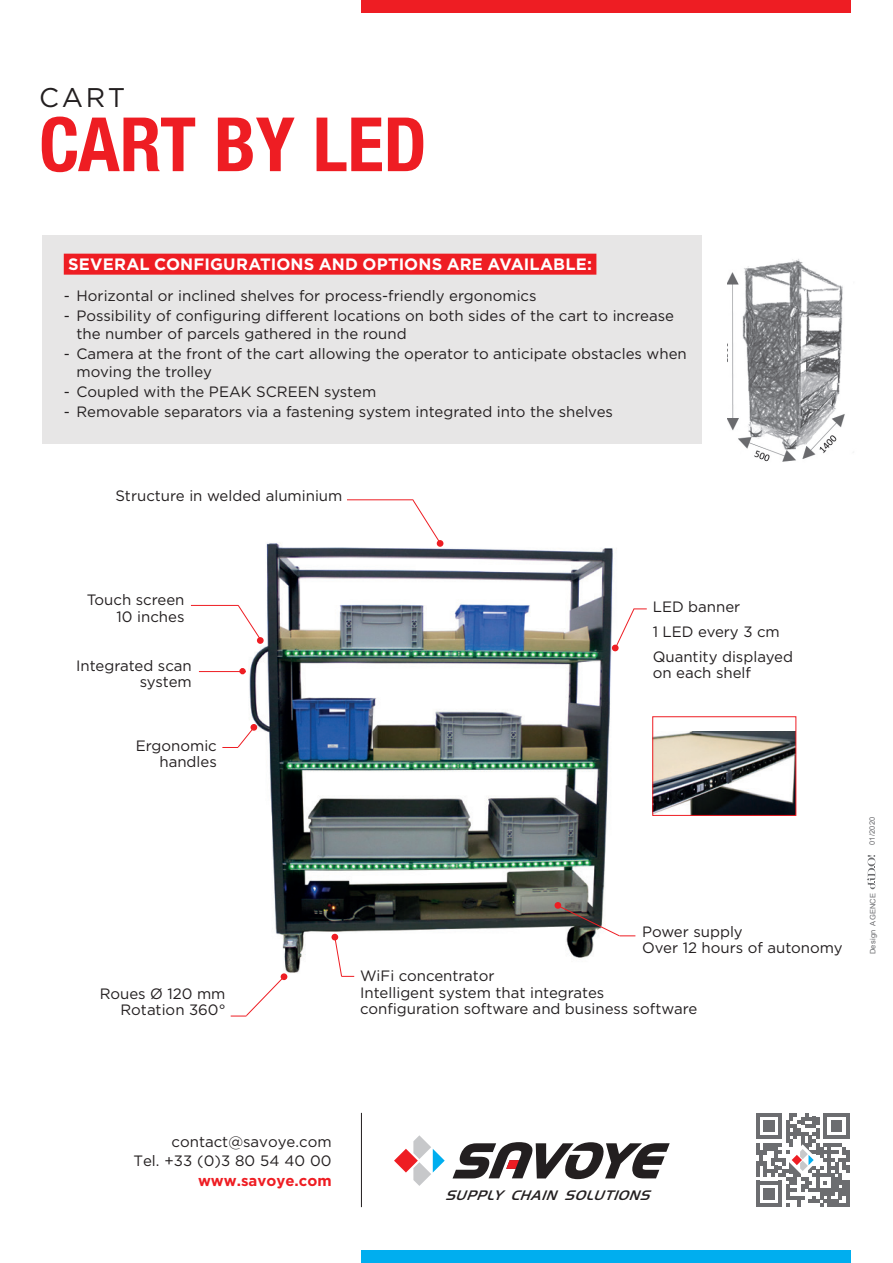
<style>
.page{position:relative;width:893px;height:1263px;background:#fff}
.page>*{position:absolute;margin:0;border:0;box-sizing:border-box;transform-origin:0 0}
.t1{font:700 condensed 75px "Helvetica Neue LT Std";color:#ee1d23}
.t2{font:27px "Gotham";color:#231f20}
.t3{font:700 16.5px "Gotham";letter-spacing:.01em;color:#fff}
.Normal_e{font:15px/16.5px "Gotham";color:#231f20}
.Normal_e-2{font:700 15px "Gotham";color:#ee1d23}
.t4{font:italic 500 14.4px "Handel Got D";color:#231f20}
.t5{font:7.5px "Arial";letter-spacing:.025em;color:#6c6d70}
</style>
<div class="page">
<svg style="left:867px;top:855px;width:8px;height:34px"></svg>
<div style="left:361px;top:0;width:489px;height:13px;background:#ee1d23"></div>
<div style="left:361px;top:1250px;width:489px;height:13px;background:#00aeef"></div>
<svg style="left:453px;top:1142px;width:217px;height:37px"></svg>
<svg style="left:394px;top:1135px;width:51px;height:51px"></svg>
<svg style="left:756px;top:1113px;width:94px;height:94px"></svg>
<hr style="left:361px;top:1113px;width:1px;height:94px;background:#231f20">
<div style="left:43px;top:236px;width:659px;height:208px;background:#e7e6e6"></div>
<div style="left:64px;top:254px;width:532px;height:21px;background:#ee1d23"></div>
<img style="left:727px;top:259px;width:127px;height:203px">
<hr style="left:347px;top:499px;width:65px;height:1px;background:#ee1d23">
<img style="left:231px;top:542px;width:405px;height:436px">
<hr style="left:191px;top:605px;width:47px;height:1px;background:#ee1d23">
<svg style="left:222px;top:725px;width:34px;height:23px"></svg>
<div style="left:250px;top:724px;width:7px;height:7px;border:2px solid #ee1d23;border-radius:50%"></div>
<svg style="left:237px;top:604px;width:26px;height:39px"></svg>
<div style="left:257px;top:637px;width:7px;height:7px;border:2px solid #ee1d23;border-radius:50%"></div>
<svg style="left:411px;top:499px;width:32px;height:47px"></svg>
<div style="left:437px;top:540px;width:6px;height:7px;border:2px solid #ee1d23;border-radius:50%"></div>
<svg style="left:231px;top:974px;width:56px;height:43px"></svg>
<div style="left:281px;top:973px;width:6px;height:7px;border:2px solid #ee1d23;border-radius:50%"></div>
<svg style="left:332px;top:934px;width:22px;height:43px"></svg>
<div style="left:331px;top:934px;width:7px;height:6px;border:2px solid #ee1d23;border-radius:50%"></div>
<svg style="left:555px;top:903px;width:80px;height:34px"></svg>
<div style="left:554px;top:902px;width:7px;height:7px;border:2px solid #ee1d23;border-radius:50%"></div>
<svg style="left:613px;top:607px;width:34px;height:44px"></svg>
<div style="left:612px;top:645px;width:7px;height:6px;border:2px solid #ee1d23;border-radius:50%"></div>
<img style="left:654px;top:731px;width:140px;height:82px">
<div style="left:652px;top:716px;width:144px;height:99px;border:1px solid #ee1d23"></div>
<hr style="left:199px;top:671px;width:47px;height:1px;background:#ee1d23">
<div style="left:239px;top:668px;width:7px;height:6px;border:1px solid #ee1d23;border-radius:50%"></div>
<p class="t2" style="left:39px;top:80px;width:88px">CART</p>
<p class="t1" style="left:39px;top:99px;width:389px">CART BY LED</p>
<p class="t3" style="left:68px;top:253px;width:525px">SEVERAL CONFIGURATIONS AND OPTIONS ARE AVAILABLE:</p>
<p class="Normal_e" style="left:64px;top:287px;width:474px">- Horizontal or inclined shelves for process-friendly ergonomics</p>
<p class="Normal_e" style="left:77px;top:306px;width:599px;line-height:18px;text-indent:-13px">- Possibility of configuring different locations on both sides of the cart to increase the number of parcels gathered in the round</p>
<p class="Normal_e" style="left:77px;top:345px;width:612px;line-height:18px;text-indent:-13px">- Camera at the front of the cart allowing the operator to anticipate obstacles when moving the trolley</p>
<p class="Normal_e" style="left:64px;top:383px;width:314px">- Coupled with the PEAK SCREEN system</p>
<p class="Normal_e" style="left:64px;top:404px;width:551px">- Removable separators via a fastening system integrated into the shelves</p>
<p class="Normal_e" style="left:115px;top:487px;width:229px">Structure in welded aluminium</p>
<p class="Normal_e" style="left:87px;top:591px;width:99px">Touch screen</p>
<p class="Normal_e" style="left:117px;top:608px;width:69px">10 inches</p>
<p class="Normal_e" style="left:76px;top:657px;width:117px;text-align:right">Integrated scan system</p>
<p class="Normal_e" style="left:136px;top:737px;width:83px;text-align:right">Ergonomic handles</p>
<p class="Normal_e" style="left:100px;top:985px;width:127px;text-align:right">Roues Ø 120 mm<br>Rotation 360°</p>
<p class="Normal_e" style="left:653px;top:598px;width:89px">LED banner</p>
<p class="Normal_e" style="left:653px;top:623px;width:129px">1 LED every 3 cm</p>
<p class="Normal_e" style="left:653px;top:648px;width:142px">Quantity displayed on each shelf</p>
<p class="Normal_e" style="left:642px;top:923px;width:102px">Power supply</p>
<p class="Normal_e" style="left:642px;top:939px;width:202px">Over 12 hours of autonomy</p>
<p class="Normal_e" style="left:360px;top:967px;width:136px">WiFi concentrator</p>
<p class="Normal_e" style="left:360px;top:984px;width:339px">Intelligent system that integrates configuration software and business software</p>
<p class="t5" style="left:867px;top:845px;width:30px;rotate:-90deg">01/2020</p>
<p class="t5" style="left:868px;top:954px;width:63px;rotate:-90deg">Design AGENCE</p>
<p class="Normal_e" style="left:172px;top:1132px;width:162px">contact@savoye.com</p>
<p class="Normal_e" style="left:133px;top:1152px;width:200px">Tel. +33 (0)3 80 54 40 00</p>
<p class="Normal_e-2" style="left:198px;top:1170px;width:135px">www.savoye.com</p>
<p class="t4" style="left:445px;top:1187px;width:212px">SUPPLY CHAIN SOLUTIONS</p>
</div>
